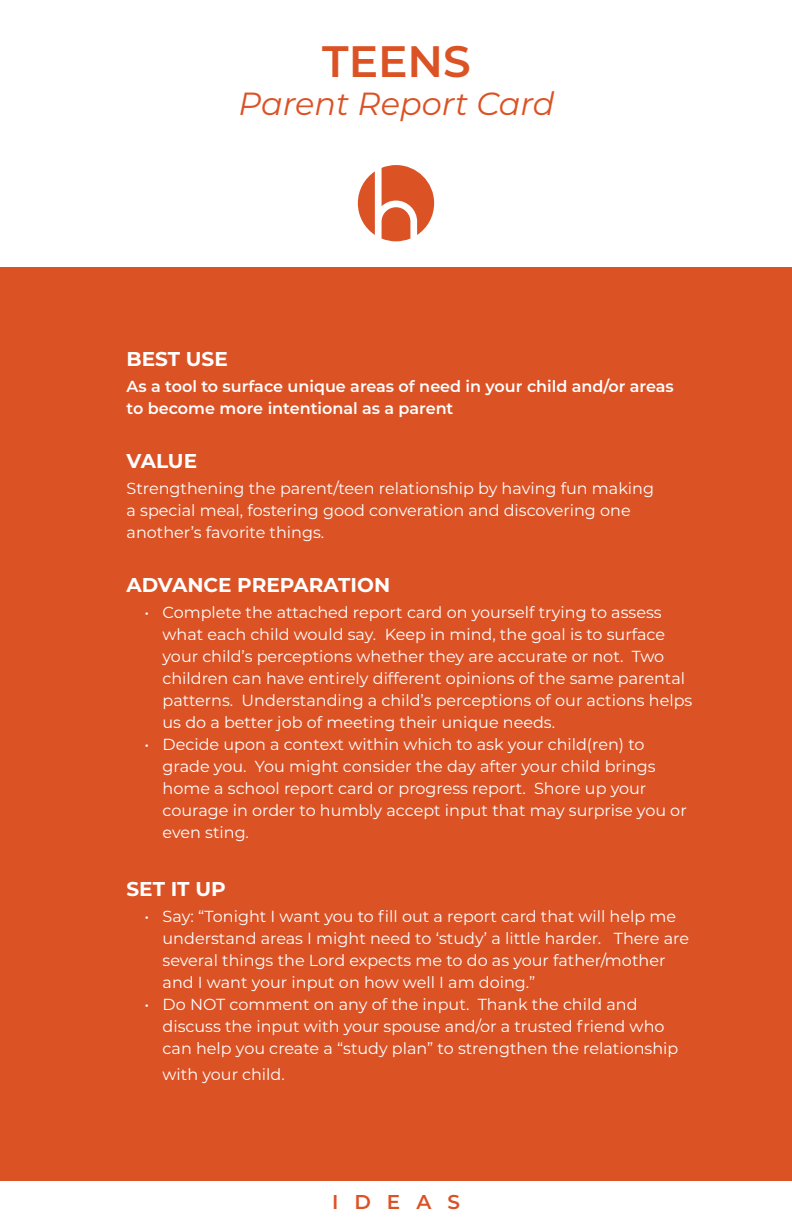
<style>
.page{position:relative;width:792px;height:1224px;background:#fff}
.page>*{position:absolute;margin:0;border:0;box-sizing:border-box;transform-origin:0 0}
.t1{font:600 44px "Montserrat";color:#db5225}
.t2{font:italic 32px "Montserrat";color:#db5225}
.t3{font:700 20px "Montserrat";color:#fff}
.t4{font:600 20px "Montserrat";letter-spacing:.8em;color:#db5225}
.t5{font:16px/22px "Montserrat";color:#fff}
.t6{font:600 16px/22px "Montserrat";color:#fff}
</style>
<div class="page">
<div style="left:0;top:268px;width:792px;height:956px;background:#db5225"></div>
<svg style="left:358px;top:171px;width:17px;height:64px"></svg>
<svg style="left:382px;top:165px;width:52px;height:76px"></svg>
<div style="left:0;top:1181px;width:792px;height:43px;background:#fff"></div>
<p class="t1" style="left:322px;top:30px;width:150px">TEENS</p>
<p class="t2" style="left:239px;top:82px;width:318px">Parent Report Card</p>
<p class="t3" style="left:127px;top:345px;width:103px">BEST USE</p>
<p class="t6" style="left:127px;top:375px;width:549px">As a tool to surface unique areas of need in your child and/or areas to become more intentional as a parent</p>
<p class="t3" style="left:127px;top:447px;width:72px">VALUE</p>
<p class="t5" style="left:127px;top:477px;width:529px">Strengthening the parent/teen relationship by having fun making a special meal, fostering good converation and discovering one another’s favorite things.</p>
<p class="t3" style="left:127px;top:571px;width:265px">ADVANCE PREPARATION</p>
<p class="t5" style="left:163px;top:601px;width:531px;text-indent:-18px">• Complete the attached report card on yourself trying to assess what each child would say. Keep in mind, the goal is to surface your child’s perceptions whether they are accurate or not. Two children can have entirely different opinions of the same parental patterns. Understanding a child’s perceptions of our actions helps us do a better job of meeting their unique needs.</p>
<p class="t5" style="left:163px;top:733px;width:526px;text-indent:-18px">• Decide upon a context within which to ask your child(ren) to grade you. You might consider the day after your child brings home a school report card or progress report. Shore up your courage in order to humbly accept input that may surprise you or even sting.</p>
<p class="t3" style="left:127px;top:875px;width:101px">SET IT UP</p>
<p class="t5" style="left:163px;top:905px;width:528px;text-indent:-18px">• Say: “Tonight I want you to fill out a report card that will help me understand areas I might need to ‘study’ a little harder. There are several things the Lord expects me to do as your father/mother and I want your input on how well I am doing.”</p>
<p class="t5" style="left:163px;top:993px;width:517px;text-indent:-18px">• Do NOT comment on any of the input. Thank the child and discuss the input with your spouse and/or a trusted friend who can help you create a “study plan” to strengthen the relationship</p>
<p class="t5" style="left:163px;top:1063px;width:124px">with your child.</p>
<p class="t4" style="left:332px;top:1187px;width:129px">IDEAS</p>
</div>
